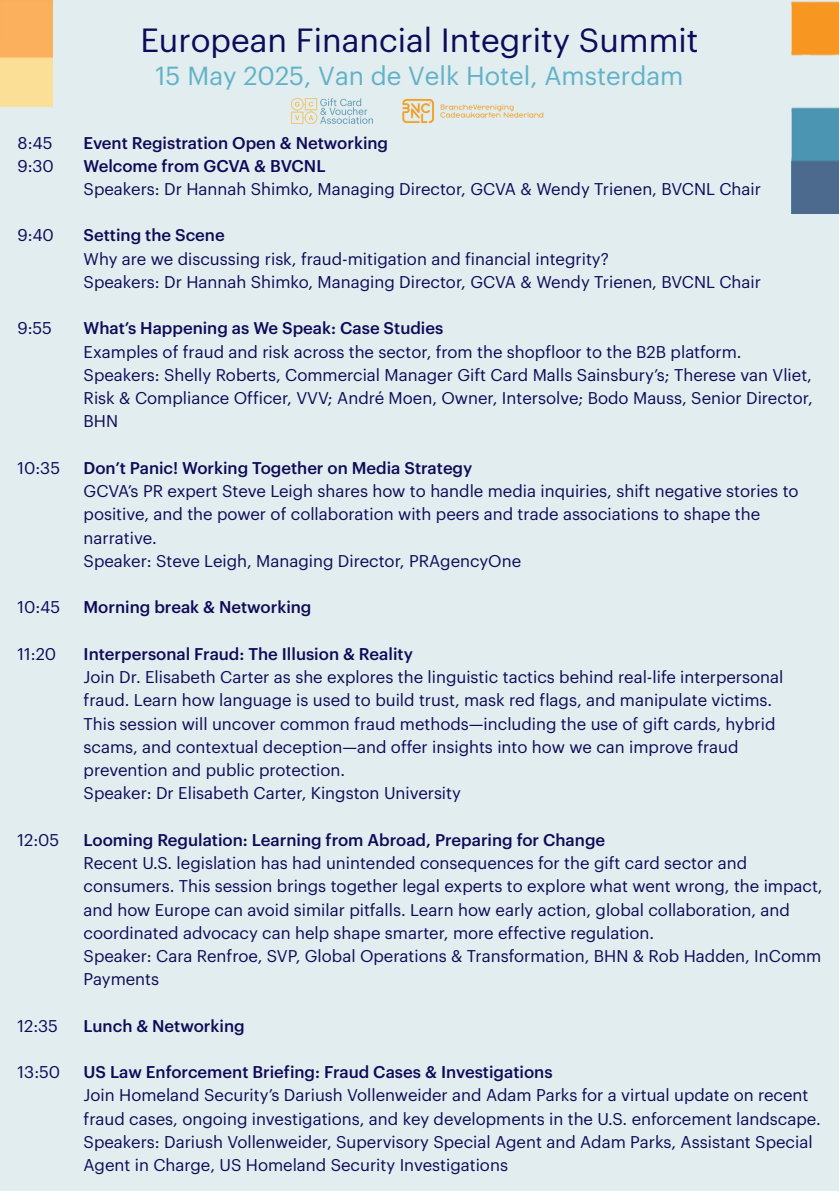
<style>
.page{position:relative;width:839px;height:1191px;background:#fff}
.page>*{position:absolute;margin:0;border:0;box-sizing:border-box;transform-origin:0 0}
.t1{font:32.8px "Graphik";color:#0f0a5a}
.t2{font:25.6px "Graphik";color:#61b2c8}
.t3{font:16.6px/23.2px "Graphik";color:#0f0959}
.t4{font:500 16.6px "Graphik";color:#0f0959}
</style>
<div class="page">
<div style="left:0;top:0;width:838px;height:1190px;background:#e1edee"></div>
<img style="left:292px;top:98px;width:80px;height:26px">
<img style="left:402px;top:99px;width:142px;height:24px">
<img style="left:0;top:0;width:52px;height:106px">
<img style="left:791px;top:1px;width:47px;height:213px">
<p class="t3" style="left:18px;top:132px;width:36px">8:45</p>
<p class="t3" style="left:18px;top:155px;width:38px">9:30</p>
<p class="t3" style="left:18px;top:225px;width:38px">9:40</p>
<h1 class="t3" style="left:18px;top:318px;width:36px">9:55</h1>
<p class="t3" style="left:18px;top:457px;width:44px">10:35</p>
<p class="t3" style="left:18px;top:596px;width:44px">10:45</p>
<p class="t3" style="left:18px;top:643px;width:40px">11:20</p>
<p class="t3" style="left:18px;top:829px;width:43px">12:05</p>
<p class="t3" style="left:18px;top:1015px;width:42px">12:35</p>
<p class="t3" style="left:18px;top:1061px;width:44px">13:50</p>
<p class="t1" style="left:140px;top:25px;width:559px">European Financial Integrity Summit</p>
<p class="t2" style="left:155px;top:64px;width:529px">15 May 2025, Van de Velk Hotel, Amsterdam</p>
<p class="t4" style="left:84px;top:135px;width:306px">Event Registration Open &amp; Networking</p>
<p class="t4" style="left:84px;top:158px;width:243px">Welcome from GCVA &amp; BVCNL</p>
<p class="t3" style="left:84px;top:178px;width:679px">Speakers: Dr Hannah Shimko, Managing Director, GCVA &amp; Wendy Trienen, BVCNL Chair</p>
<p class="t4" style="left:84px;top:228px;width:143px">Setting the Scene</p>
<p class="t3" style="left:84px;top:248px;width:526px">Why are we discussing risk, fraud-mitigation and financial integrity?</p>
<p class="t3" style="left:84px;top:271px;width:679px">Speakers: Dr Hannah Shimko, Managing Director, GCVA &amp; Wendy Trienen, BVCNL Chair</p>
<p class="t4" style="left:84px;top:321px;width:361px">What’s Happening as We Speak: Case Studies</p>
<p class="t3" style="left:84px;top:341px;width:659px">Examples of fraud and risk across the sector, from the shopfloor to the B2B platform.</p>
<p class="t3" style="left:84px;top:364px;width:730px;text-align:justify">Speakers: Shelly Roberts, Commercial Manager Gift Card Malls Sainsbury’s; Therese van Vliet, Risk &amp; Compliance Officer, VVV; André Moen, Owner, Intersolve; Bodo Mauss, Senior Director, BHN</p>
<p class="t4" style="left:84px;top:460px;width:390px">Don’t Panic! Working Together on Media Strategy</p>
<p class="t3" style="left:84px;top:480px;width:716px">GCVA’s PR expert Steve Leigh shares how to handle media inquiries, shift negative stories to positive, and the power of collaboration with peers and trade associations to shape the narrative.</p>
<p class="t3" style="left:84px;top:550px;width:439px">Speaker: Steve Leigh, Managing Director, PRAgencyOne</p>
<p class="t4" style="left:84px;top:600px;width:229px">Morning break &amp; Networking</p>
<p class="t4" style="left:84px;top:646px;width:331px">Interpersonal Fraud: The Illusion &amp; Reality</p>
<p class="t3" style="left:84px;top:666px;width:701px">Join Dr. Elisabeth Carter as she explores the linguistic tactics behind real-life interpersonal fraud. Learn how language is used to build trust, mask red flags, and manipulate victims.</p>
<p class="t3" style="left:84px;top:713px;width:693px">This session will uncover common fraud methods—including the use of gift cards, hybrid scams, and contextual deception—and offer insights into how we can improve fraud prevention and public protection.</p>
<p class="t3" style="left:84px;top:782px;width:379px">Speaker: Dr Elisabeth Carter, Kingston University</p>
<p class="t4" style="left:84px;top:832px;width:523px">Looming Regulation: Learning from Abroad, Preparing for Change</p>
<p class="t3" style="left:84px;top:852px;width:740px">Recent U.S. legislation has had unintended consequences for the gift card sector and consumers. This session brings together legal experts to explore what went wrong, the impact, and how Europe can avoid similar pitfalls. Learn how early action, global collaboration, and coordinated advocacy can help shape smarter, more effective regulation.</p>
<p class="t3" style="left:84px;top:945px;width:739px">Speaker: Cara Renfroe, SVP, Global Operations &amp; Transformation, BHN &amp; Rob Hadden, InComm<br>Payments</p>
<p class="t4" style="left:84px;top:1018px;width:163px">Lunch &amp; Networking</p>
<p class="t4" style="left:84px;top:1065px;width:470px">US Law Enforcement Briefing: Fraud Cases &amp; Investigations</p>
<p class="t3" style="left:84px;top:1085px;width:738px">Join Homeland Security’s Dariush Vollenweider and Adam Parks for a virtual update on recent fraud cases, ongoing investigations, and key developments in the U.S. enforcement landscape.</p>
<p class="t3" style="left:84px;top:1131px;width:730px">Speakers: Dariush Vollenweider, Supervisory Special Agent and Adam Parks, Assistant Special<br>Agent in Charge, US Homeland Security Investigations</p>
</div>
